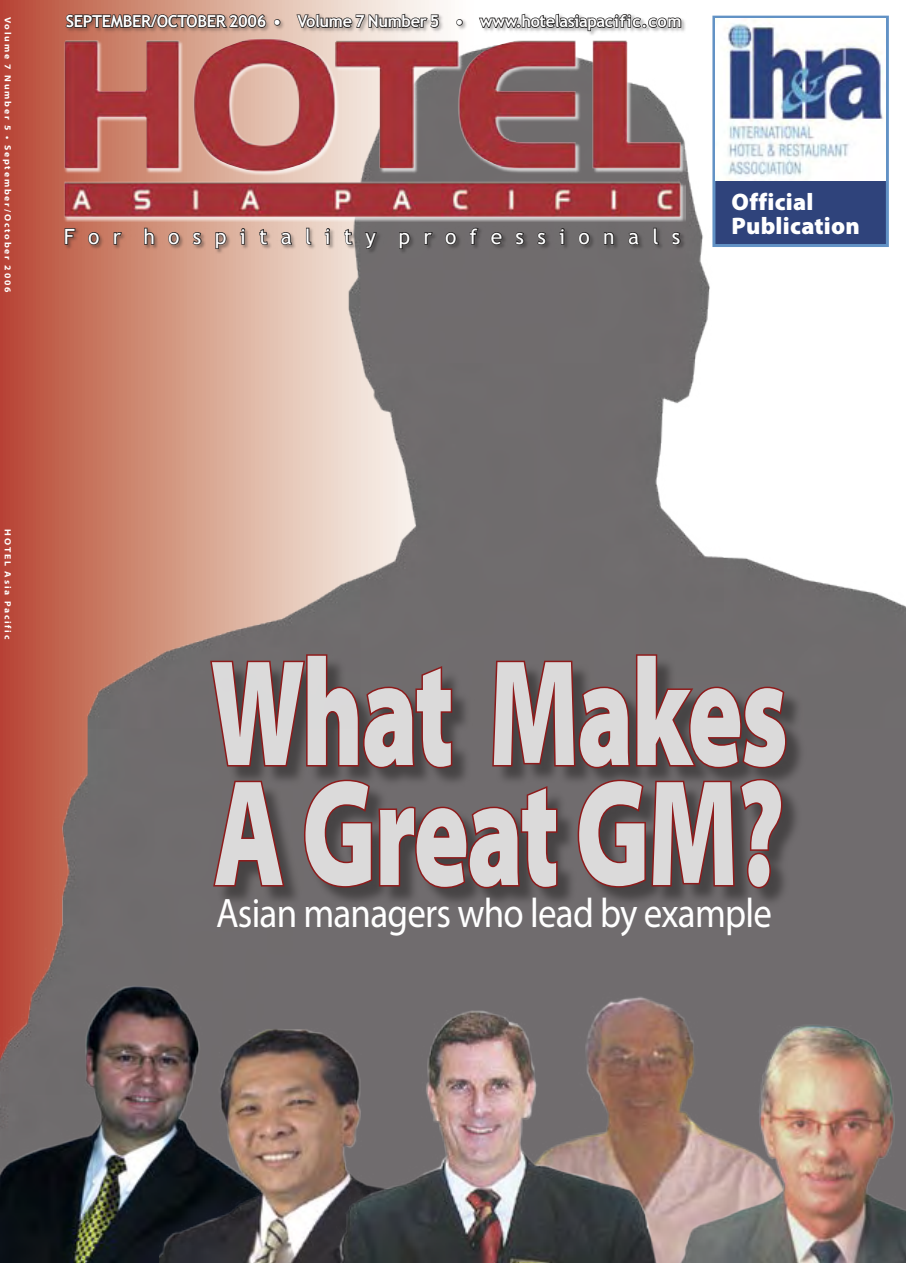
<style>
.page{position:relative;width:906px;height:1263px;background:#fff}
.page>*{position:absolute;margin:0;border:0;box-sizing:border-box;transform-origin:0 0}
.t1{font:900 semi-expanded 152.55px/120px "Myriad Pro";letter-spacing:-.02em;color:#fff;scale:.63 1}
.t2{font:41.4px "Myriad Pro";letter-spacing:-.02em;color:#fff;scale:.89 1}
.t3{font:900 24px/24px "Myriad Pro";letter-spacing:.01em;color:#fff}
.t4{font:21px "Trebuchet MS";letter-spacing:.635em;color:#fff}
.t5{font:700 16.5px "Trebuchet MS";letter-spacing:-.02em;color:#fff}
.t6{font:700 semi-expanded 9px "Myriad Pro";letter-spacing:.2em;color:#fff}
</style>
<div class="page">
<img style="left:0;top:0;width:906px;height:1028px">
<div style="left:211px;top:655px;width:596px;height:253px;background:#262424;opacity:.75"></div>
<svg style="left:208px;top:653px;width:246px;height:117px;background:#634b4c"></svg>
<svg style="left:491px;top:653px;width:297px;height:117px;background:#644c4d"></svg>
<svg style="left:211px;top:779px;width:75px;height:109px;background:#644f4f"></svg>
<svg style="left:302px;top:778px;width:257px;height:112px;background:#634d4e"></svg>
<svg style="left:576px;top:777px;width:208px;height:113px;background:#62494a"></svg>
<img style="left:0;top:986px;width:277px;height:277px">
<img style="left:159px;top:1028px;width:141px;height:235px">
<div style="left:63px;top:38px;width:622px;height:184px;background:#fff;opacity:.69"></div>
<img style="left:64px;top:38px;width:617px;height:180px">
<div style="left:714px;top:17px;width:173px;height:228px;background:#2f437b"></div>
<div style="left:712px;top:16px;width:177px;height:231px;border:3px solid #6292c5"></div>
<img style="left:715px;top:19px;width:171px;height:162px">
<div style="left:63px;top:227px;width:623px;height:27px;background:#262424;opacity:.4"></div>
<svg style="left:64px;top:227px;width:12px;height:18px"></svg>
<svg style="left:87px;top:231px;width:13px;height:15px"></svg>
<svg style="left:113px;top:231px;width:10px;height:14px"></svg>
<svg style="left:143px;top:227px;width:12px;height:18px"></svg>
<svg style="left:167px;top:231px;width:13px;height:15px"></svg>
<svg style="left:192px;top:231px;width:10px;height:15px"></svg>
<svg style="left:215px;top:231px;width:12px;height:19px"></svg>
<svg style="left:239px;top:227px;width:7px;height:18px"></svg>
<svg style="left:258px;top:228px;width:11px;height:18px"></svg>
<svg style="left:280px;top:231px;width:12px;height:15px"></svg>
<svg style="left:305px;top:227px;width:7px;height:19px"></svg>
<svg style="left:324px;top:227px;width:7px;height:18px"></svg>
<svg style="left:343px;top:228px;width:10px;height:18px"></svg>
<svg style="left:364px;top:231px;width:14px;height:19px"></svg>
<svg style="left:398px;top:231px;width:13px;height:19px"></svg>
<svg style="left:424px;top:231px;width:10px;height:14px"></svg>
<svg style="left:444px;top:231px;width:13px;height:15px"></svg>
<svg style="left:469px;top:227px;width:10px;height:18px"></svg>
<svg style="left:490px;top:231px;width:13px;height:15px"></svg>
<svg style="left:514px;top:231px;width:11px;height:15px"></svg>
<svg style="left:536px;top:231px;width:11px;height:15px"></svg>
<svg style="left:559px;top:227px;width:7px;height:18px"></svg>
<svg style="left:577px;top:231px;width:14px;height:15px"></svg>
<svg style="left:603px;top:231px;width:12px;height:14px"></svg>
<svg style="left:627px;top:231px;width:13px;height:15px"></svg>
<svg style="left:652px;top:227px;width:7px;height:19px"></svg>
<svg style="left:671px;top:231px;width:10px;height:15px"></svg>
<div style="left:65px;top:13px;width:621px;height:23px;background:#262424;opacity:.3"></div>
<svg style="left:65px;top:13px;width:202px;height:16px;background:#6b5148"></svg>
<svg style="left:273px;top:18px;width:9px;height:8px"></svg>
<svg style="left:295px;top:13px;width:145px;height:16px;background:#8b827e"></svg>
<svg style="left:455px;top:18px;width:9px;height:8px"></svg>
<svg style="left:478px;top:13px;width:204px;height:19px"></svg>
<img style="left:458px;top:981px;width:375px;height:282px">
<img style="left:300px;top:1010px;width:361px;height:253px">
<img style="left:668px;top:990px;width:238px;height:273px">
<p class="t6" style="left:13px;top:17px;width:277px;rotate:90deg">Volume 7 Number 5 • September/October 2006</p>
<p class="t5" style="left:66px;top:11px;width:617px">SEPTEMBER/OCTOBER 2006 • Volume 7 Number 5 • www.hotelasiapacific.com</p>
<p class="t4" style="left:64px;top:224px;width:618px">For hospitality professionals</p>
<p class="t3" style="left:731px;top:190px;width:130px">Official<br>Publication</p>
<p class="t6" style="left:13px;top:529px;width:111px;rotate:90deg">HOTEL Asia Pacific</p>
<h1 class="t1" style="left:210px;top:655px;width:918px">What Makes<br>A Great GM?</h1>
<p class="t2" style="left:216px;top:891px;width:626px">Asian managers who lead by example</p>
</div>
